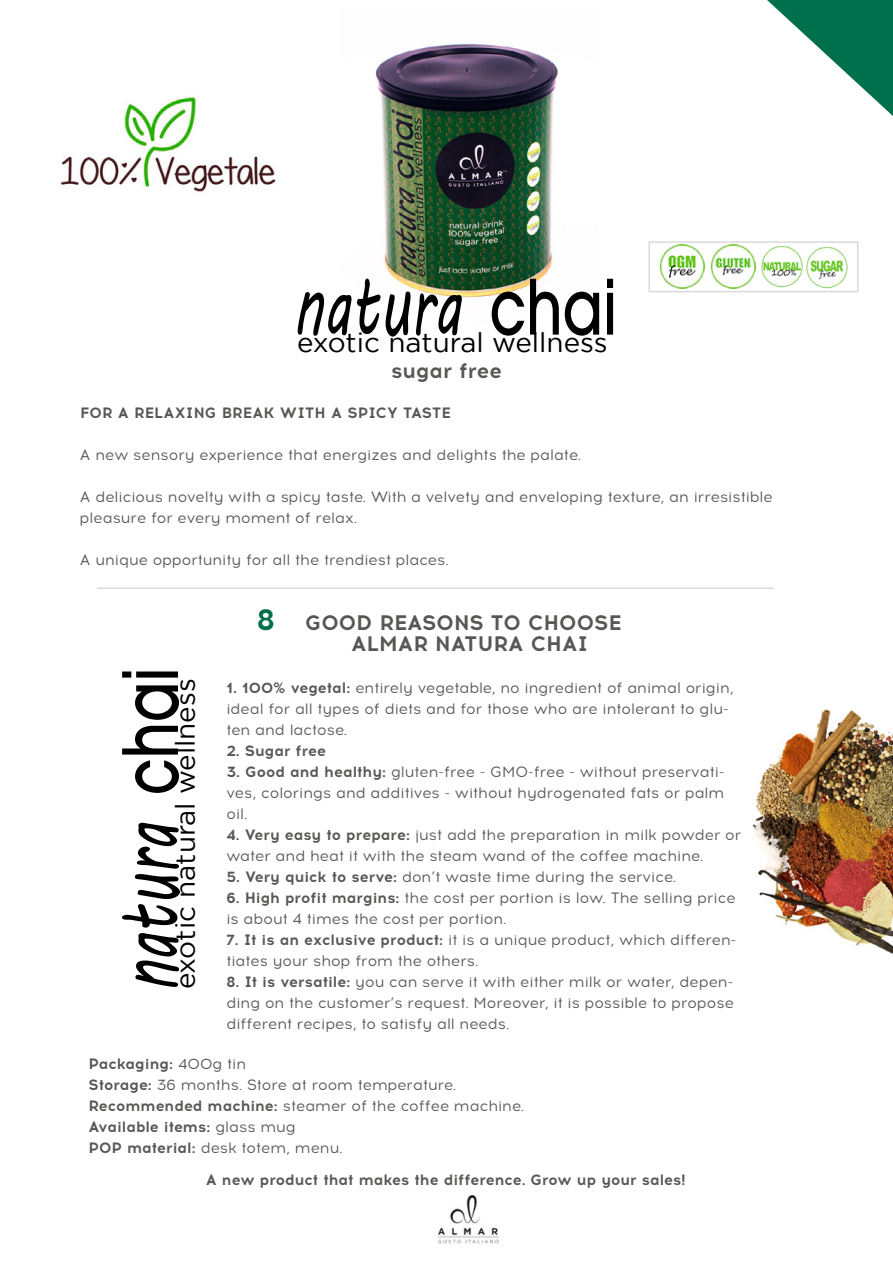
<style>
.page{position:relative;width:893px;height:1263px;background:#fff}
.page>*{position:absolute;margin:0;border:0;box-sizing:border-box;transform-origin:0 0}
.t1{font:87px "MV Boli";color:#000;scale:.64 1}
.t2{font:500 75.45px "ITC Avant Garde Pro";color:#000;scale:.78 1}
.t3{font:27px "Gotham";color:#000}
.t4{font:700 21px/21px "Acrom";color:#575756}
.t5{font:15px/21px "Acrom";color:#575756}
.t6{font:700 15px "Acrom";color:#575756}
.s1{font-family:"ITC Avant Garde Pro";font-weight:500;font-size:75.45px}
.s2{font-size:30px;color:#006f4b}
.s3{font-weight:700}
</style>
<div class="page">
<img style="left:60px;top:95px;width:216px;height:97px">
<svg style="left:767px;top:0;width:126px;height:116px"></svg>
<img style="left:659px;top:244px;width:46px;height:44px">
<div style="left:648px;top:241px;width:210px;height:51px;border:2px solid #dadada"></div>
<img style="left:438px;top:1195px;width:61px;height:49px">
<hr style="left:97px;top:587px;width:677px;height:2px;background:#dadada">
<img style="left:711px;top:244px;width:45px;height:44px">
<img style="left:756px;top:243px;width:51px;height:50px">
<img style="left:802px;top:244px;width:51px;height:49px">
<img style="left:375px;top:43px;width:183px;height:255px">
<img style="left:753px;top:709px;width:140px;height:246px">
<h1 class="t1" style="left:293px;top:245px;width:264px">natura</h1>
<h2 class="t2" style="left:489px;top:259px;width:165px">chai</h2>
<h3 class="t3" style="left:297px;top:328px;width:312px">exotic natural wellness</h3>
<h3 class="t4" style="left:391px;top:361px;width:112px">sugar free</h3>
<p class="t6" style="left:80px;top:402px;width:372px">FOR A RELAXING BREAK WITH A SPICY TASTE</p>
<p class="t5" style="left:80px;top:445px;width:503px">A new sensory experience that energizes and delights the palate.</p>
<p class="t5" style="left:80px;top:487px;width:694px">A delicious novelty with a spicy taste. With a velvety and enveloping texture, an irresistible pleasure for every moment of relax.</p>
<p class="t5" style="left:80px;top:550px;width:370px">A unique opportunity for all the trendiest places.</p>
<h1 class="t1" style="left:89px;top:992px;width:508px;rotate:-90deg">natura <span class="s1">chai</span></h1>
<h3 class="t3" style="left:170px;top:989px;width:312px;rotate:-90deg">exotic natural wellness</h3>
<h3 class="t4" style="left:351px;top:613px;width:272px;text-indent:-94px"><span class="s2">8</span> GOOD REASONS TO CHOOSE<br>ALMAR NATURA CHAI</h3>
<p class="t5" style="left:226px;top:678px;width:509px"><span class="s3">1. 100% vegetal:</span> entirely vegetable, no ingredient of animal origin, ideal for all types of diets and for those who are intolerant to glu&shy;ten and lactose.</p>
<p class="t6" style="left:226px;top:740px;width:101px">2. Sugar free</p>
<p class="t5" style="left:226px;top:762px;width:500px;text-align:justify"><span class="s3">3. Good and healthy:</span> gluten-free - GMO-free - without preservati&shy;ves, colorings and additives - without hydrogenated fats or palm oil.</p>
<p class="t5" style="left:226px;top:825px;width:516px"><span class="s3">4. Very easy to prepare:</span> just add the preparation in milk powder or water and heat it with the steam wand of the coffee machine.</p>
<p class="t5" style="left:226px;top:867px;width:451px"><span class="s3">5. Very quick to serve:</span> don’t waste time during the service.</p>
<p class="t5" style="left:226px;top:888px;width:511px"><span class="s3">6. High profit margins:</span> the cost per portion is low. The selling price is about 4 times the cost per portion.</p>
<p class="t5" style="left:226px;top:930px;width:512px"><span class="s3">7. It is an exclusive product:</span> it is a unique product, which differen&shy;tiates your shop from the others.</p>
<p class="t5" style="left:226px;top:972px;width:509px;text-align:justify"><span class="s3">8. It is versatile:</span> you can serve it with either milk or water, depen&shy;ding on the customer’s request. Moreover, it is possible to propose different recipes, to satisfy all needs.</p>
<p class="t5" style="left:88px;top:1053px;width:437px"><span class="s3">Packaging:</span> 400g tin<br><span class="s3">Storage:</span> 36 months. Store at room temperature.<br><span class="s3">Recommended machine:</span> steamer of the coffee machine.<br><span class="s3">Available items:</span> glass mug<br><span class="s3">POP material:</span> desk totem, menu.</p>
<p class="t6" style="left:206px;top:1169px;width:481px">A new product that makes the difference. Grow up your sales!</p>
</div>
